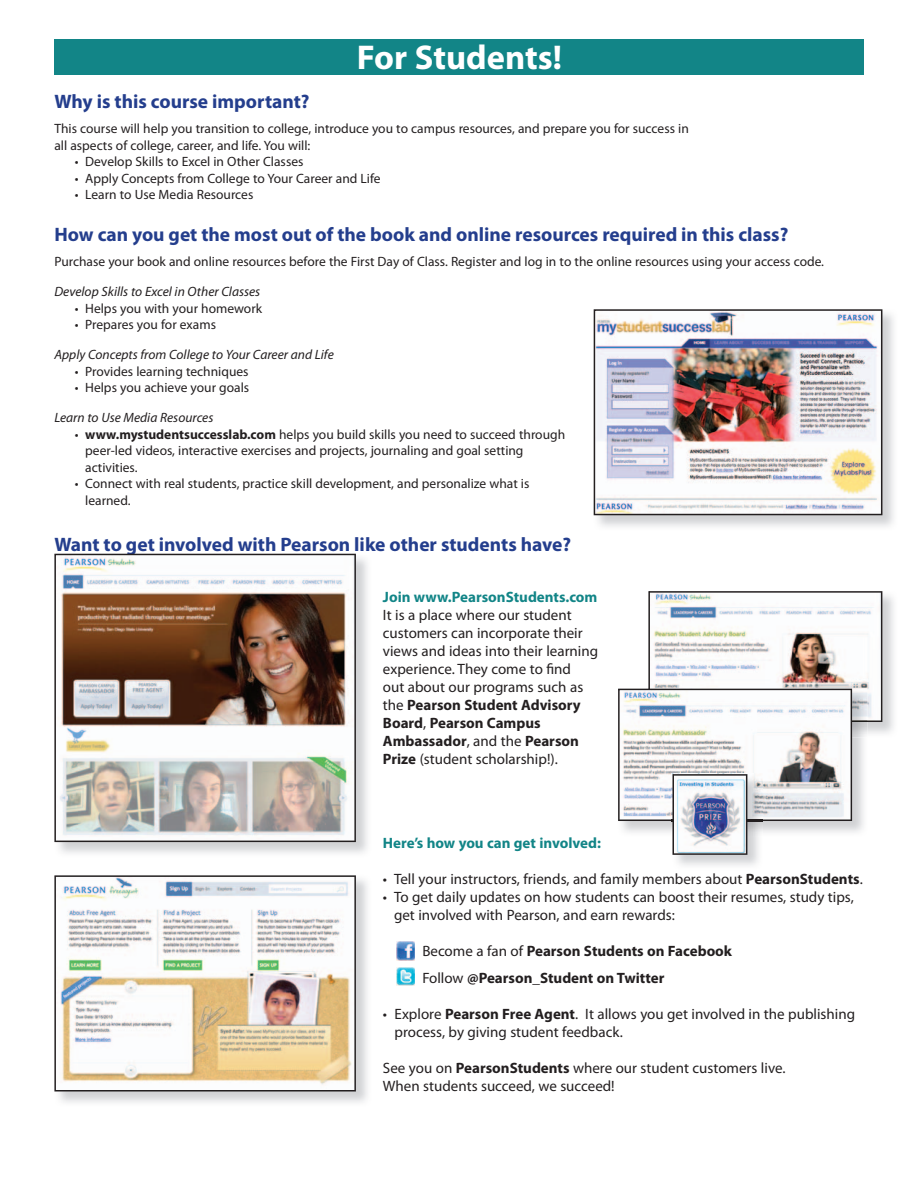
<style>
.page{position:relative;width:918px;height:1188px;background:#fff}
.page>*{position:absolute;margin:0;border:0;box-sizing:border-box;transform-origin:0 0}
.t1{font:700 34.5px "Myriad";color:#fff}
.t2{font:700 19.5px "Myriad Pro";color:#243e8d}
.t3{font:700 19.5px "Myriad Pro";color:#233e8d}
.t4{font:15px/18px "Myriad Pro";color:#231f20}
.t5{font:700 15px/27px "Myriad Pro";color:#231f20}
.t6{font:700 15px "Myriad Pro";color:#128587}
.t7{font:13.5px/16.5px "Myriad Pro";color:#231f20}
.t8{font:italic 13.5px "Myriad Pro";color:#231f20}
.s1{font-weight:700}
.s2{font-family:"Myriad"}
.s3{font-weight:400}
</style>
<div class="page">
<img style="left:882px;top:591px;width:12px;height:143px">
<img style="left:54px;top:875px;width:302px;height:217px">
<img style="left:593px;top:309px;width:301px;height:218px">
<img style="left:594px;top:309px;width:288px;height:206px">
<img style="left:54px;top:554px;width:302px;height:288px">
<div style="left:54px;top:39px;width:810px;height:36px;background:#128587"></div>
<img style="left:618px;top:591px;width:264px;height:264px">
<img style="left:396px;top:942px;width:19px;height:18px">
<img style="left:396px;top:967px;width:19px;height:19px">
<h1 class="t1" style="left:357px;top:45px;width:206px">For Students!</h1>
<h2 class="t2" style="left:54px;top:94px;width:257px">Why is this course important?</h2>
<p class="t7" style="left:54px;top:122px;width:636px">This course will help you transition to college, introduce you to campus resources, and prepare you for success in all aspects of college, career, and life. You will:</p>
<p class="t7" style="left:75px;top:155px;width:230px">• Develop Skills to Excel in Other Classes</p>
<p class="t7" style="left:75px;top:171px;width:307px">• Apply Concepts from College to Your Career and Life</p>
<p class="t7" style="left:75px;top:188px;width:180px">• Learn to Use Media Resources</p>
<h2 class="t2" style="left:54px;top:227px;width:735px">How can you get the most out of the book and online resources required in this class?</h2>
<p class="t7" style="left:54px;top:255px;width:771px">Purchase your book and online resources before the First Day of Class. Register and log in to the online resources using your access code.</p>
<p class="t8" style="left:54px;top:287px;width:207px">Develop Skills to Excel in Other Classes</p>
<p class="t7" style="left:75px;top:301px;width:189px">• Helps you with your homework</p>
<p class="t7" style="left:75px;top:318px;width:143px">• Prepares you for exams</p>
<p class="t8" style="left:54px;top:350px;width:281px">Apply Concepts from College to Your Career and Life</p>
<p class="t7" style="left:75px;top:364px;width:175px">• Provides learning techniques</p>
<p class="t7" style="left:75px;top:381px;width:176px">• Helps you achieve your goals</p>
<p class="t8" style="left:54px;top:413px;width:161px">Learn to Use Media Resources</p>
<p class="t7" style="left:85px;top:427px;width:481px;text-indent:-11px">• <span class="s1">www.mystudentsuccesslab.com</span> helps you build skills you need to succeed through peer-led videos, interactive exercises and projects, journaling and goal setting activities.</p>
<p class="t7" style="left:85px;top:477px;width:446px;text-indent:-11px">• Connect with real students, practice skill development, and personalize what is learned.</p>
<h2 class="t2" style="left:54px;top:537px;width:518px">Want to et involved with Pearson like other students have?</h2>
<h2 class="t3" style="left:126px;top:537px;width:13px">g</h2>
<p class="t6" style="left:383px;top:592px;width:216px">Join www.PearsonStudents.com</p>
<p class="t4" style="left:383px;top:608px;width:217px">It is a place where our student customers can incorporate their views and ideas into their learning experience. They come to find<br>out about our programs such as the <span class="s1">Pearson Student Advisory<br>Board</span>, <span class="s1">Pearson Campus<br>Ambassador</span>, and the <span class="s1">Pearson<br>Prize</span> (student scholarship!).</p>
<p class="t6" style="left:383px;top:837px;width:220px">Here’s how you can get involved:</p>
<p class="t4" style="left:383px;top:871px;width:481px">• Tell your instructors, friends, and family members about <span class="s1">PearsonStudents</span><span class="s2">.</span></p>
<p class="t4" style="left:394px;top:889px;width:461px;text-indent:-11px">• To get daily updates on how students can boost their resumes, study tips, get involved with Pearson, and earn rewards:</p>
<p class="t5" style="left:422px;top:939px;width:311px"><span class="s3">Become a fan of</span> Pearson Students on Facebook<br><span class="s3">Follow</span> @Pearson_Student on Twitter</p>
<p class="t4" style="left:395px;top:1006px;width:462px;text-indent:-12px">• Explore <span class="s1">Pearson Free Agent</span>. It allows you get involved in the publishing process, by giving student feedback.</p>
<p class="t4" style="left:383px;top:1060px;width:404px">See you on <span class="s1">PearsonStudents</span> where our student customers live.<br>When students succeed, we succeed!</p>
</div>
